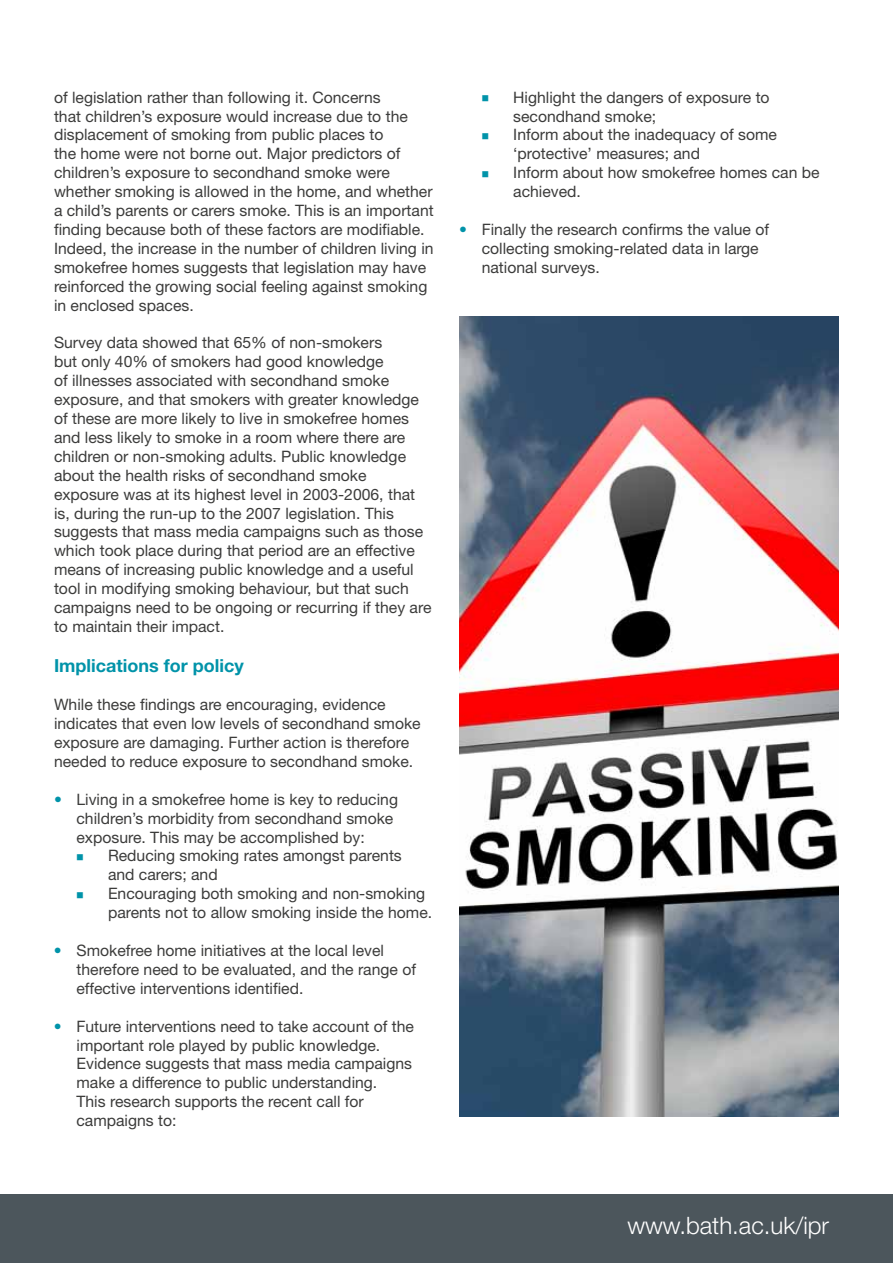
<style>
.page{position:relative;width:893px;height:1263px;background:#fff}
.page>*{position:absolute;margin:0;border:0;box-sizing:border-box;transform-origin:0 0}
.t1{font:300 24px "Helvetica Neue LT Std";color:#fff}
.t2{font:700 18px "Helvetica Neue LT Std";color:#0093a9}
.t3{font:15.75px/18.9px "Helvetica Neue LT Std";color:#3c3c3b}
.s1{color:#0093a9}
</style>
<div class="page">
<div style="left:0;top:1195px;width:893px;height:68px;background:#4c565c"></div>
<img style="left:459px;top:317px;width:380px;height:799px">
<p class="t3" style="left:54px;top:87px;width:381px">of legislation rather than following it. Concerns<br>that children’s exposure would increase due to the displacement of smoking from public places to<br>the home were not borne out. Major predictors of children’s exposure to secondhand smoke were whether smoking is allowed in the home, and whether a child’s parents or carers smoke. This is an important finding because both of these factors are modifiable.<br>Indeed, the increase in the number of children living in smokefree homes suggests that legislation may have reinforced the growing social feeling against smoking in enclosed spaces.</p>
<p class="t3" style="left:54px;top:333px;width:379px">Survey data showed that 65% of non-smokers<br>but only 40% of smokers had good knowledge<br>of illnesses associated with secondhand smoke exposure, and that smokers with greater knowledge of these are more likely to live in smokefree homes and less likely to smoke in a room where there are children or non-smoking adults. Public knowledge about the health risks of secondhand smoke exposure was at its highest level in 2003-2006, that is, during the run-up to the 2007 legislation. This suggests that mass media campaigns such as those which took place during that period are an effective means of increasing public knowledge and a useful tool in modifying smoking behaviour, but that such campaigns need to be ongoing or recurring if they are to maintain their impact.</p>
<p class="t2" style="left:54px;top:655px;width:191px">Implications for policy</p>
<p class="t3" style="left:54px;top:695px;width:368px">While these findings are encouraging, evidence indicates that even low levels of secondhand smoke exposure are damaging. Further action is therefore needed to reduce exposure to secondhand smoke.</p>
<p class="t3" style="left:77px;top:789px;width:323px;text-indent:-23px"><span class="s1">•</span> Living in a smokefree home is key to reducing children’s morbidity from secondhand smoke exposure. This may be accomplished by:</p>
<p class="t3" style="left:108px;top:846px;width:326px">Reducing smoking rates amongst parents and carers; and<br>Encouraging both smoking and non-smoking parents not to allow smoking inside the home.</p>
<p class="t3" style="left:76px;top:941px;width:341px;text-indent:-23px"><span class="s1">•</span> Smokefree home initiatives at the local level therefore need to be evaluated, and the range of effective interventions identified.</p>
<p class="t3" style="left:76px;top:1016px;width:339px;text-indent:-23px"><span class="s1">•</span> Future interventions need to take account of the important role played by public knowledge.<br>Evidence suggests that mass media campaigns make a difference to public understanding.<br>This research supports the recent call for campaigns to:</p>
<p class="t3" style="left:513px;top:87px;width:308px">Highlight the dangers of exposure to secondhand smoke;<br>Inform about the inadequacy of some ‘protective’ measures; and<br>Inform about how smokefree homes can be achieved.</p>
<p class="t3" style="left:482px;top:220px;width:289px;text-indent:-23px"><span class="s1">•</span> Finally the research confirms the value of collecting smoking-related data in large national surveys.</p>
<h1 class="t1" style="left:627px;top:1211px;width:203px">www.bath.ac.uk/ipr</h1>
</div>
